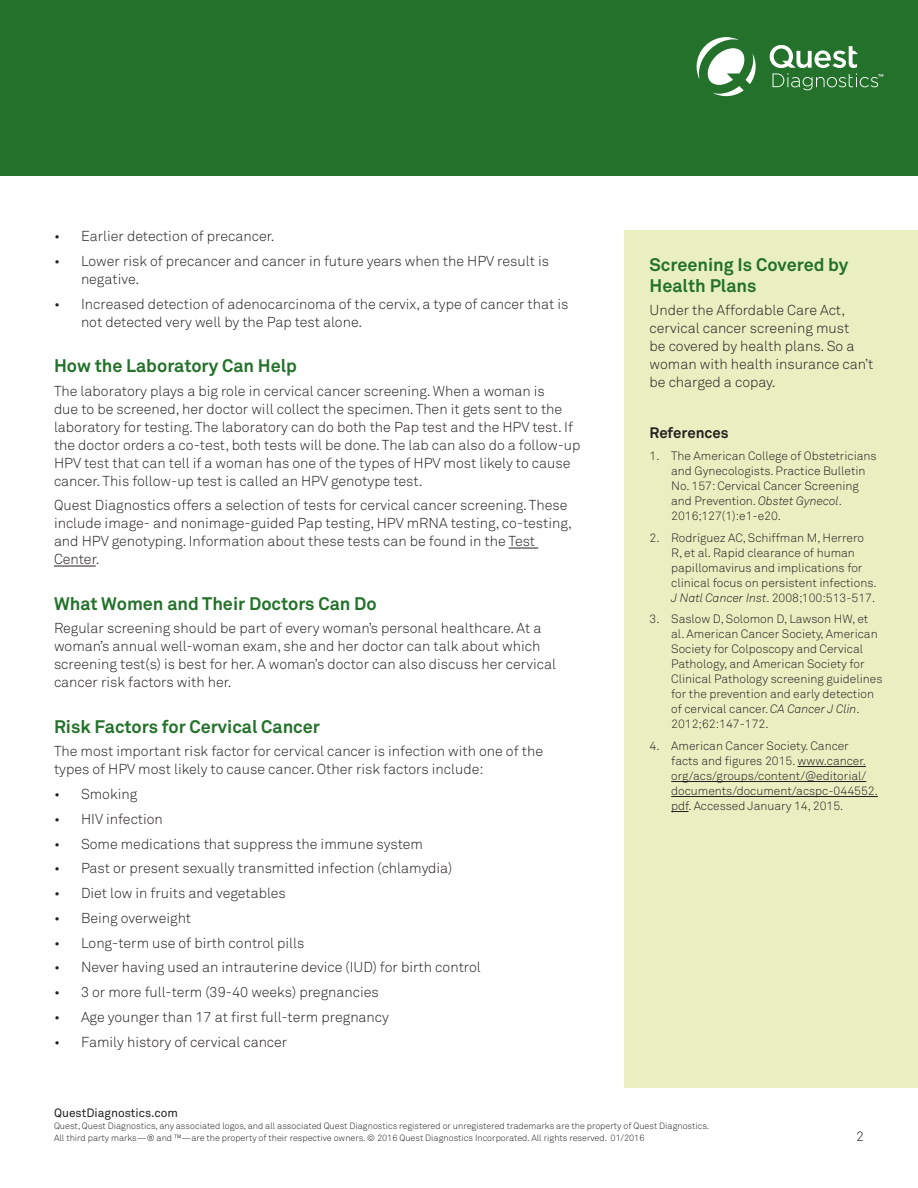
<style>
.page{position:relative;width:918px;height:1188px;background:#fff}
.page>*{position:absolute;margin:0;border:0;box-sizing:border-box;transform-origin:0 0}
.Section_Header{font:700 18px/21px "Akkurat Std";color:#23712a}
.Reference_Header{font:700 15px "Akkurat Std";color:#231f20}
.Body_Copy{font:300 14.25px/18px "Akkurat Std";color:#231f20}
.Pg_Number{font:300 13.5px "Akkurat Std";color:#231f20}
.t1{font:300 12px/15px "Akkurat Std";color:#231f20}
.URL{font:12px "Akkurat Std";color:#231f20}
.Legal{font:300 9px/12px "Akkurat Std";color:#231f20}
.s1{font-style:italic}
</style>
<div class="page">
<div style="left:0;top:0;width:918px;height:176px;background:#23712a"></div>
<svg style="left:697px;top:37px;width:186px;height:59px"></svg>
<div style="left:624px;top:230px;width:294px;height:858px;background:#e9efc0"></div>
<hr style="left:798px;top:766px;width:68px;height:1px;background:#231f20">
<hr style="left:671px;top:781px;width:195px;height:1px;background:#231f20">
<hr style="left:671px;top:796px;width:207px;height:1px;background:#231f20">
<svg style="left:671px;top:811px;width:18px;height:1px"></svg>
<svg style="left:509px;top:548px;width:29px;height:1px"></svg>
<hr style="left:54px;top:566px;width:42px;height:1px;background:#231f20">
<p class="Body_Copy" style="left:54px;top:227px;width:222px">• Earlier detection of precancer.</p>
<p class="Body_Copy" style="left:81px;top:252px;width:470px;text-indent:-27px">• Lower risk of precancer and cancer in future years when the HPV result is negative.</p>
<p class="Body_Copy" style="left:81px;top:295px;width:489px;text-indent:-27px">• Increased detection of adenocarcinoma of the cervix, a type of cancer that is not detected very well by the Pap test alone.</p>
<p class="Section_Header" style="left:54px;top:355px;width:245px">How the Laboratory Can Help</p>
<p class="Body_Copy" style="left:54px;top:382px;width:528px">The laboratory plays a big role in cervical cancer screening. When a woman is<br>due to be screened, her doctor will collect the specimen. Then it gets sent to the laboratory for testing. The laboratory can do both the Pap test and the HPV test. If the doctor orders a co-test, both tests will be done. The lab can also do a follow-up HPV test that can tell if a woman has one of the types of HPV most likely to cause cancer. This follow-up test is called an HPV genotype test.</p>
<p class="Body_Copy" style="left:54px;top:496px;width:519px">Quest Diagnostics offers a selection of tests for cervical cancer screening. These include image- and nonimage-guided Pap testing, HPV mRNA testing, co-testing, and HPV genotyping. Information about these tests can be found in the Test Center.</p>
<p class="Section_Header" style="left:54px;top:593px;width:324px">What Women and Their Doctors Can Do</p>
<p class="Body_Copy" style="left:54px;top:619px;width:504px">Regular screening should be part of every woman’s personal healthcare. At a woman’s annual well-woman exam, she and her doctor can talk about which screening test(s) is best for her. A woman’s doctor can also discuss her cervical cancer risk factors with her.</p>
<p class="Section_Header" style="left:54px;top:716px;width:268px">Risk Factors for Cervical Cancer</p>
<p class="Body_Copy" style="left:54px;top:742px;width:491px">The most important risk factor for cervical cancer is infection with one of the types of HPV most likely to cause cancer. Other risk factors include:</p>
<p class="Body_Copy" style="left:54px;top:785px;width:85px">• Smoking</p>
<p class="Body_Copy" style="left:54px;top:810px;width:110px">• HIV infection</p>
<p class="Body_Copy" style="left:54px;top:835px;width:370px">• Some medications that suppress the immune system</p>
<p class="Body_Copy" style="left:54px;top:859px;width:400px">• Past or present sexually transmitted infection (chlamydia)</p>
<p class="Body_Copy" style="left:54px;top:884px;width:233px">• Diet low in fruits and vegetables</p>
<p class="Body_Copy" style="left:54px;top:909px;width:139px">• Being overweight</p>
<p class="Body_Copy" style="left:54px;top:934px;width:252px">• Long-term use of birth control pills</p>
<p class="Body_Copy" style="left:54px;top:958px;width:428px">• Never having used an intrauterine device (IUD) for birth control</p>
<p class="Body_Copy" style="left:54px;top:983px;width:326px">• 3 or more full-term (39-40 weeks) pregnancies</p>
<p class="Body_Copy" style="left:54px;top:1008px;width:336px">• Age younger than 17 at first full-term pregnancy</p>
<p class="Body_Copy" style="left:54px;top:1033px;width:235px">• Family history of cervical cancer</p>
<p class="Section_Header" style="left:650px;top:254px;width:200px">Screening Is Covered by<br>Health Plans</p>
<p class="Body_Copy" style="left:650px;top:301px;width:225px">Under the Affordable Care Act, cervical cancer screening must<br>be covered by health plans. So a woman with health insurance can’t be charged a copay.</p>
<p class="Reference_Header" style="left:650px;top:424px;width:81px">References</p>
<p class="t1" style="left:671px;top:448px;width:207px;text-indent:-22px">1. The American College of Obstetricians and Gynecologists. Practice Bulletin No. 157: Cervical Cancer Screening and Prevention. <span class="s1">Obstet Gynecol</span>.<br>2016;127(1):e1-e20.</p>
<p class="t1" style="left:671px;top:530px;width:207px;text-indent:-22px">2. Rodríguez AC, Schiffman M, Herrero R, et al. Rapid clearance of human papillomavirus and implications for clinical focus on persistent infections.<br><span class="s1">J Natl Cancer Inst</span>. 2008;100:513-517.</p>
<p class="t1" style="left:671px;top:612px;width:213px;text-indent:-22px">3. Saslow D, Solomon D, Lawson HW, et al. American Cancer Society, American Society for Colposcopy and Cervical Pathology, and American Society for Clinical Pathology screening guidelines for the prevention and early detection of cervical cancer. <span class="s1">CA Cancer J Clin</span>.<br>2012;62:147-172.</p>
<p class="t1" style="left:671px;top:738px;width:208px;text-indent:-22px">4. American Cancer Society. Cancer facts and figures 2015. www.cancer. org/acs/groups/content/@editorial/ documents/document/acspc-044552. pdf. Accessed January 14, 2015.</p>
<p class="URL" style="left:54px;top:1106px;width:126px">QuestDiagnostics.com</p>
<p class="Legal" style="left:54px;top:1120px;width:657px">Quest, Quest Diagnostics, any associated logos, and all associated Quest Diagnostics registered or unregistered trademarks are the property of Quest Diagnostics.<br>All third party marks—® and ™—are the property of their respective owners. © 2016 Quest Diagnostics Incorporated. All rights reserved. 01/2016</p>
<p class="Pg_Number" style="left:856px;top:1128px;width:9px">2</p>
</div>
